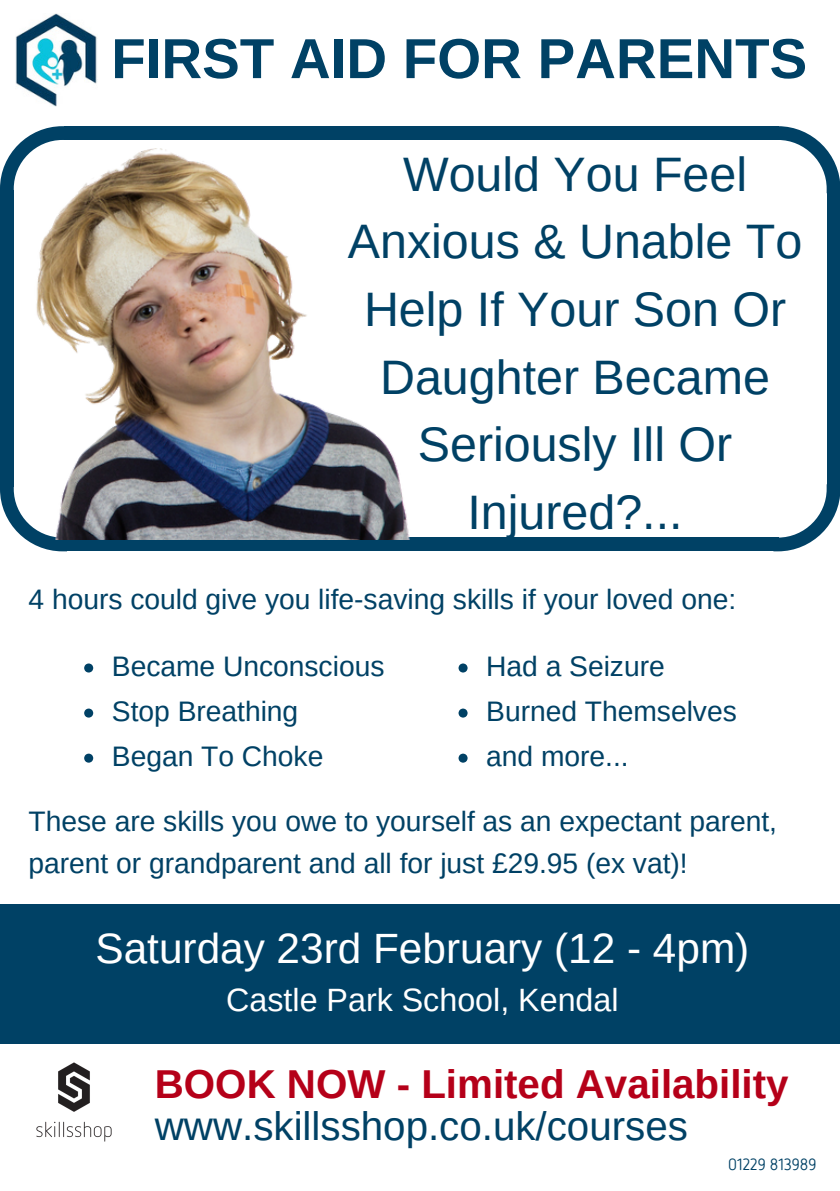
<style>
.page{position:relative;width:840px;height:1191px;background:#fff}
.page>*{position:absolute;margin:0;border:0;box-sizing:border-box;transform-origin:0 0}
.t1{font:700 56.4px "Arimo";color:#004165}
.t2{font:48.4px/67.6px "Arimo";color:#004165;text-align:center}
.t3{font:42.4px "Arimo";color:#fff}
.t4{font:40.2px "Arimo";color:#004165}
.t5{font:700 40.2px "Arimo";color:#b50019}
.t6{font:32.2px "Arimo";color:#fff}
.t7{font:28.2px/45px "Arimo";color:#004165}
.t8{font:16.2px "Netto OT";color:#004165}
</style>
<div class="page">
<div style="left:0;top:904px;width:839px;height:140px;background:#004165"></div>
<svg style="left:0;top:126px;width:64px;height:64px"></svg>
<svg style="left:777px;top:126px;width:62px;height:64px"></svg>
<div style="left:64px;top:126px;width:713px;height:14px;background:#004165"></div>
<div style="left:0;top:190px;width:14px;height:297px;background:#004165"></div>
<div style="left:64px;top:537px;width:713px;height:14px;background:#004165"></div>
<svg style="left:0;top:487px;width:67px;height:64px"></svg>
<div style="left:826px;top:190px;width:13px;height:297px;background:#004165"></div>
<svg style="left:777px;top:484px;width:62px;height:67px"></svg>
<img style="left:27px;top:141px;width:383px;height:398px">
<svg style="left:84px;top:663px;width:9px;height:9px"></svg>
<svg style="left:84px;top:708px;width:9px;height:9px"></svg>
<svg style="left:84px;top:753px;width:9px;height:9px"></svg>
<svg style="left:458px;top:663px;width:9px;height:9px"></svg>
<svg style="left:458px;top:708px;width:9px;height:9px"></svg>
<svg style="left:458px;top:753px;width:9px;height:9px"></svg>
<img style="left:15px;top:14px;width:83px;height:93px">
<img style="left:36px;top:1062px;width:75px;height:79px">
<h1 class="t1" style="left:111px;top:27px;width:697px">FIRST AID FOR PARENTS</h1>
<h2 class="t2" style="left:347px;top:140px;width:455px">Would You Feel<br>Anxious &amp; Unable To<br>Help If Your Son Or<br>Daughter Became<br>Seriously Ill Or<br>Injured?...</h2>
<p class="t7" style="left:29px;top:576px;width:708px">4 hours could give you life-saving skills if your loved one:</p>
<p class="t7" style="left:112px;top:643px;width:274px">Became Unconscious<br>Stop Breathing<br>Began To Choke</p>
<p class="t7" style="left:486px;top:643px;width:252px">Had a Seizure<br>Burned Themselves and more...</p>
<p class="t7" style="left:29px;top:800px;width:749px;line-height:42px">These are skills you owe to yourself as an expectant parent, parent or grandparent and all for just £29.95 (ex vat)!</p>
<h3 class="t3" style="left:95px;top:924px;width:655px">Saturday 23rd February (12 - 4pm)</h3>
<p class="t6" style="left:226px;top:981px;width:393px">Castle Park School, Kendal</p>
<h3 class="t5" style="left:155px;top:1061px;width:635px">BOOK NOW - Limited Availability</h3>
<h3 class="t4" style="left:155px;top:1103px;width:534px">www.skillsshop.co.uk/courses</h3>
<p class="t8" style="left:727px;top:1159px;width:90px">01229 813989</p>
</div>
